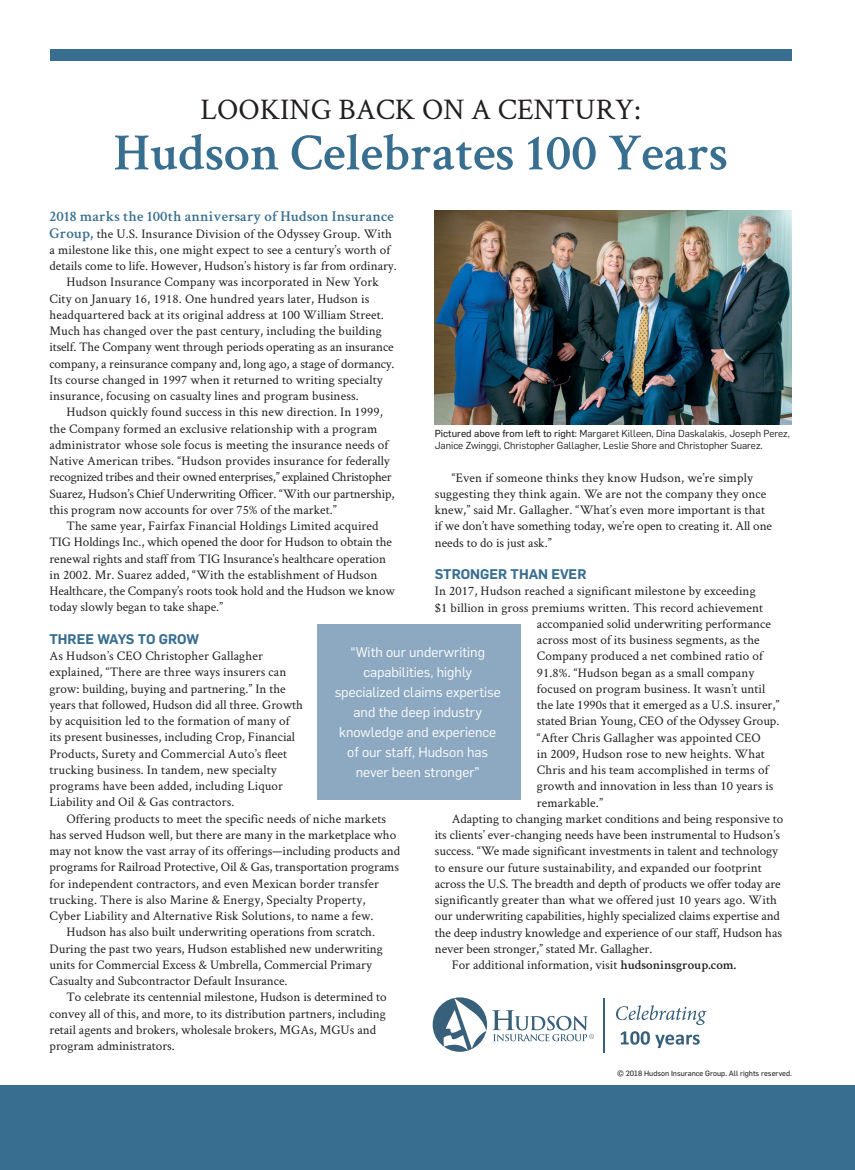
<style>
.page{position:relative;width:855px;height:1170px;background:#fff}
.page>*{position:absolute;margin:0;border:0;box-sizing:border-box;transform-origin:0 0}
.t1{font:600 52.5px "Crimson Text";color:#386e8f}
.t2{font:30px "Crimson Text";color:#231f20}
.t3{font:600 15px "Crimson Text";letter-spacing:.01em;color:#386e8f}
.t4{font:13.75px/20px "Flama";color:#fff;text-align:center}
.t5{font:600 13.75px "Flama";color:#386e8f}
.t6{font:13.12px/16.2px "Crimson Text";letter-spacing:.005em;color:#231f20}
.t7{font:13.12px "Crimson Text";letter-spacing:-.02em;color:#231f20}
.t8{font:10px/12.5px "Flama";color:#231f20}
.t9{font:7.5px "Flama Basic";color:#231f20}
.s1{font-weight:600;font-size:15px;color:#386e8f}
.s2{font-family:"Flama Basic"}
.s3{font-weight:600}
</style>
<div class="page">
<div style="left:0;top:1086px;width:855px;height:84px;background:#386e8f"></div>
<div style="left:50px;top:49px;width:741px;height:12px;background:#386e8f"></div>
<div style="left:317px;top:625px;width:204px;height:175px;background:#8da9c1"></div>
<img style="left:435px;top:211px;width:356px;height:214px">
<hr style="left:604px;top:999px;width:1px;height:54px;background:#38607a">
<svg style="left:616px;top:1005px;width:91px;height:20px"></svg>
<svg style="left:621px;top:1031px;width:79px;height:17px"></svg>
<svg style="left:433px;top:997px;width:161px;height:55px"></svg>
<h2 class="t2" style="left:201px;top:89px;width:442px">LOOKING BACK ON A CENTURY:</h2>
<h1 class="t1" style="left:114px;top:116px;width:616px">Hudson Celebrates 100 Years</h1>
<p class="t3" style="left:49px;top:206px;width:346px">2018 marks the 100th anniversary of Hudson Insurance</p>
<p class="t6" style="left:49px;top:225px;width:344px"><span class="s1">Group,</span> the U.S. Insurance Division of the Odyssey Group. With</p>
<p class="t6" style="left:50px;top:241px;width:342px">a milestone like this, one might expect to see a century’s worth of</p>
<p class="t6" style="left:50px;top:257px;width:349px">details come to life. However, Hudson’s history is far from ordinary.</p>
<p class="t6" style="left:66px;top:274px;width:314px">Hudson Insurance Company was incorporated in New York</p>
<p class="t6" style="left:50px;top:290px;width:321px">City on January 16, 1918. One hundred years later, Hudson is</p>
<p class="t6" style="left:50px;top:306px;width:336px">headquartered back at its original address at 100 William Street.</p>
<p class="t6" style="left:50px;top:322px;width:334px">Much has changed over the past century, including the building</p>
<p class="t6" style="left:50px;top:339px;width:346px">itself. The Company went through periods operating as an insurance</p>
<p class="t6" style="left:50px;top:355px;width:347px">company, a reinsurance company and, long ago, a stage of dormancy.</p>
<p class="t6" style="left:50px;top:371px;width:335px">Its course changed in 1997 when it returned to writing specialty</p>
<p class="t6" style="left:50px;top:387px;width:311px">insurance, focusing on casualty lines and program business.</p>
<p class="t6" style="left:66px;top:404px;width:318px">Hudson quickly found success in this new direction. In 1999,</p>
<p class="t6" style="left:50px;top:420px;width:329px">the Company formed an exclusive relationship with a program</p>
<p class="t6" style="left:50px;top:436px;width:340px">administrator whose sole focus is meeting the insurance needs of</p>
<p class="t6" style="left:50px;top:452px;width:342px">Native American tribes. “Hudson provides insurance for federally</p>
<p class="t7" style="left:50px;top:468px;width:344px">recognized tribes and their owned enterprises,” explained Christopher</p>
<p class="t6" style="left:50px;top:485px;width:347px">Suarez, Hudson’s Chief Underwriting Officer. “With our partnership,</p>
<p class="t6" style="left:50px;top:501px;width:289px">this program now accounts for over 75% of the market.”</p>
<p class="t6" style="left:66px;top:517px;width:314px">The same year, Fairfax Financial Holdings Limited acquired</p>
<p class="t6" style="left:50px;top:534px;width:344px">TIG Holdings Inc., which opened the door for Hudson to obtain the</p>
<p class="t6" style="left:50px;top:550px;width:338px">renewal rights and staff from TIG Insurance’s healthcare operation</p>
<p class="t6" style="left:50px;top:566px;width:329px">in 2002. Mr. Suarez added, “With the establishment of Hudson</p>
<p class="t6" style="left:50px;top:582px;width:347px">Healthcare, the Company’s roots took hold and the Hudson we know</p>
<p class="t6" style="left:50px;top:599px;width:175px">today slowly began to take shape.”</p>
<p class="t5" style="left:49px;top:629px;width:151px">THREE WAYS TO GROW</p>
<p class="t6" style="left:49px;top:647px;width:255px">As Hudson’s CEO Christopher Gallagher explained, “There are three ways insurers can grow: building, buying and partnering.” In the years that followed, Hudson did all three. Growth by acquisition led to the formation of many of its present businesses, including Crop, Financial Products, Surety and Commercial Auto’s fleet trucking business. In tandem, new specialty programs have been added, including Liquor Liability and Oil &amp; Gas contractors.</p>
<p class="t6" style="left:66px;top:810px;width:321px">Offering products to meet the specific needs of niche markets</p>
<p class="t6" style="left:49px;top:826px;width:348px">has served Hudson well, but there are many in the marketplace who</p>
<p class="t6" style="left:49px;top:842px;width:352px">may not know the vast array of its offerings—including products and</p>
<p class="t6" style="left:49px;top:859px;width:351px">programs for Railroad Protective, Oil &amp; Gas, transportation programs</p>
<p class="t6" style="left:49px;top:875px;width:331px">for independent contractors, and even Mexican border transfer</p>
<p class="t6" style="left:49px;top:891px;width:317px">trucking. There is also Marine &amp; Energy, Specialty Property,</p>
<p class="t6" style="left:49px;top:907px;width:326px">Cyber Liability and Alternative Risk Solutions, to name a few.</p>
<p class="t6" style="left:66px;top:924px;width:310px">Hudson has also built underwriting operations from scratch.</p>
<p class="t6" style="left:49px;top:940px;width:335px">During the past two years, Hudson established new underwriting</p>
<p class="t6" style="left:49px;top:956px;width:324px">units for Commercial Excess &amp; Umbrella, Commercial Primary</p>
<p class="t6" style="left:49px;top:972px;width:240px">Casualty and Subcontractor Default Insurance.</p>
<p class="t6" style="left:66px;top:989px;width:322px">To celebrate its centennial milestone, Hudson is determined to</p>
<p class="t6" style="left:49px;top:1005px;width:338px">convey all of this, and more, to its distribution partners, including</p>
<p class="t6" style="left:49px;top:1021px;width:328px">retail agents and brokers, wholesale brokers, MGAs, MGUs and</p>
<p class="t6" style="left:49px;top:1037px;width:127px">program administrators.</p>
<p class="t8" style="left:435px;top:426px;width:357px"><span class="s2">Pictured above from left to right</span>: Margaret Killeen, Dina Daskalakis, Joseph Perez,<br>Janice Zwinggi, Christopher Gallagher, Leslie Shore and Christopher Suarez.</p>
<p class="t6" style="left:435px;top:469px;width:339px;text-indent:17px">“Even if someone thinks they know Hudson, we’re simply suggesting they think again. We are not the company they once knew,” said Mr. Gallagher. “What’s even more important is that if we don’t have something today, we’re open to creating it. All one needs to do is just ask.”</p>
<p class="t5" style="left:435px;top:564px;width:153px">STRONGER THAN EVER</p>
<p class="t6" style="left:435px;top:583px;width:322px">In 2017, Hudson reached a significant milestone by exceeding</p>
<p class="t6" style="left:435px;top:599px;width:330px">$1 billion in gross premiums written. This record achievement</p>
<p class="t6" style="left:537px;top:615px;width:235px">accompanied solid underwriting performance</p>
<p class="t6" style="left:537px;top:631px;width:224px">across most of its business segments, as the</p>
<p class="t6" style="left:537px;top:648px;width:227px">Company produced a net combined ratio of</p>
<p class="t6" style="left:537px;top:664px;width:219px">91.8%. “Hudson began as a small company</p>
<p class="t6" style="left:537px;top:680px;width:230px">focused on program business. It wasn’t until</p>
<p class="t6" style="left:537px;top:696px;width:244px">the late 1990s that it emerged as a U.S. insurer,”</p>
<p class="t6" style="left:537px;top:713px;width:244px">stated Brian Young, CEO of the Odyssey Group.</p>
<p class="t6" style="left:537px;top:729px;width:226px">“After Chris Gallagher was appointed CEO</p>
<p class="t6" style="left:537px;top:745px;width:230px">in 2009, Hudson rose to new heights. What</p>
<p class="t6" style="left:537px;top:761px;width:233px">Chris and his team accomplished in terms of</p>
<p class="t6" style="left:537px;top:778px;width:238px">growth and innovation in less than 10 years is</p>
<p class="t6" style="left:537px;top:794px;width:68px">remarkable.”</p>
<p class="t6" style="left:452px;top:810px;width:333px">Adapting to changing market conditions and being responsive to</p>
<p class="t6" style="left:435px;top:826px;width:347px">its clients’ ever-changing needs have been instrumental to Hudson’s</p>
<p class="t6" style="left:435px;top:843px;width:345px">success. “We made significant investments in talent and technology</p>
<p class="t6" style="left:435px;top:859px;width:329px">to ensure our future sustainability, and expanded our footprint</p>
<p class="t6" style="left:435px;top:875px;width:348px">across the U.S. The breadth and depth of products we offer today are</p>
<p class="t6" style="left:435px;top:891px;width:344px">significantly greater than what we offered just 10 years ago. With</p>
<p class="t6" style="left:435px;top:908px;width:347px">our underwriting capabilities, highly specialized claims expertise and</p>
<p class="t6" style="left:435px;top:924px;width:349px">the deep industry knowledge and experience of our staff, Hudson has</p>
<p class="t6" style="left:435px;top:940px;width:219px">never been stronger,” stated Mr. Gallagher.</p>
<p class="t6" style="left:452px;top:956px;width:286px">For additional information, visit <span class="s3">hudsoninsgroup.com.</span></p>
<p class="t4" style="left:335px;top:641px;width:168px">“With our underwriting capabilities, highly specialized claims expertise and the deep industry knowledge and experience of our staff, Hudson has never been stronger”</p>
<p class="t9" style="left:617px;top:1068px;width:176px">© 2018 Hudson Insurance Group. All rights reserved.</p>
</div>
